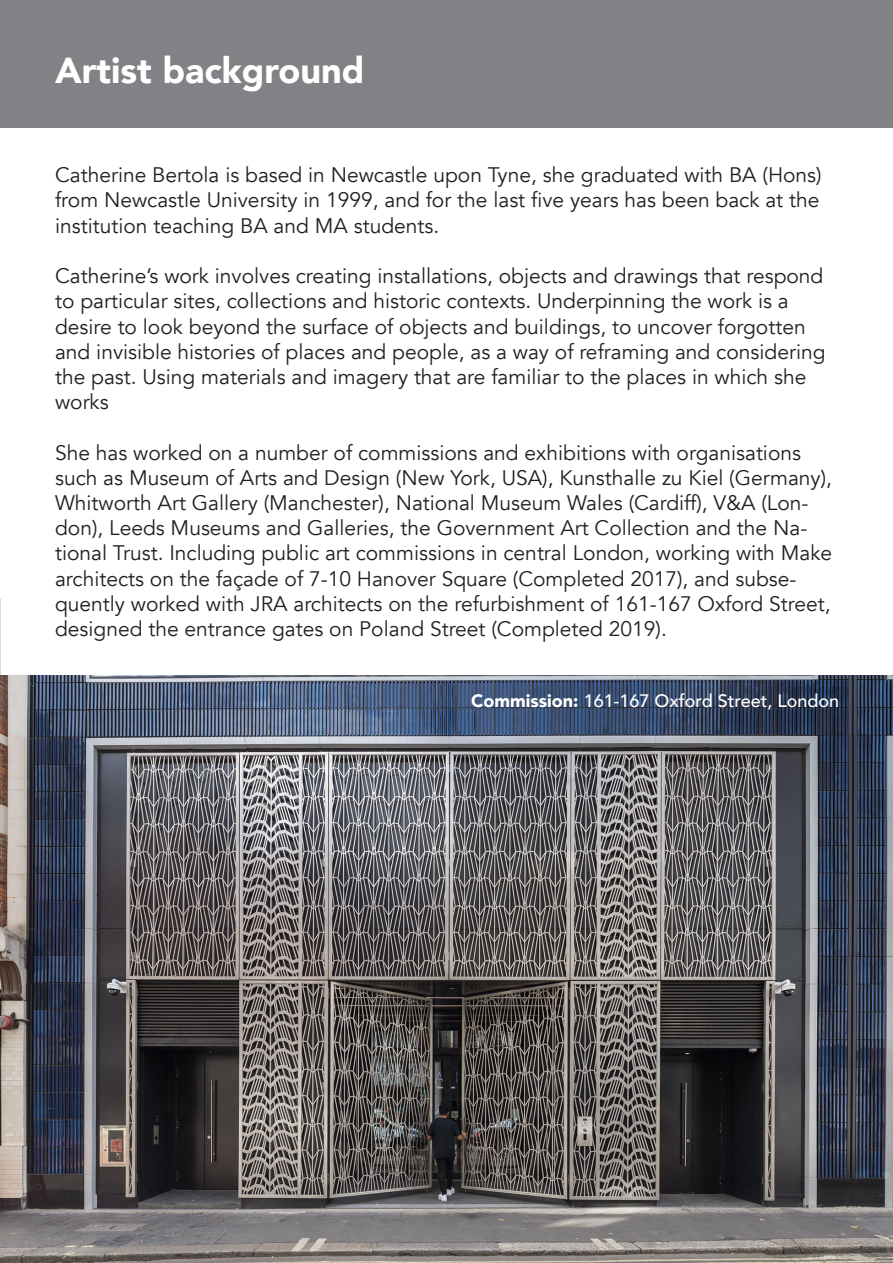
<style>
.page{position:relative;width:893px;height:1263px;background:#fff}
.page>*{position:absolute;margin:0;border:0;box-sizing:border-box;transform-origin:0 0}
.t1{font:900 36px "Avenir";color:#fff}
.t2{font:21px/25.2px "Avenir";color:#231f20}
.t3{font:500 18px "Avenir";color:#fff}
.s1{font-weight:900}
</style>
<div class="page">
<div style="left:0;top:0;width:893px;height:128px;background:#808285"></div>
<img style="left:0;top:675px;width:893px;height:588px">
<p class="t1" style="left:55px;top:39px;width:311px">Artist background</p>
<p class="t2" style="left:55px;top:163px;width:768px;text-align:justify">Catherine Bertola is based in Newcastle upon Tyne, she graduated with BA (Hons) from Newcastle University in 1999, and for the last five years has been back at the institution teaching BA and MA students.</p>
<p class="t2" style="left:55px;top:264px;width:770px">Catherine’s work involves creating installations, objects and drawings that respond to particular sites, collections and historic contexts. Underpinning the work is a</p>
<p class="t2" style="left:55px;top:314px;width:772px">desire to look beyond the surface of objects and buildings, to uncover forgotten and invisible histories of places and people, as a way of reframing and considering the past. Using materials and imagery that are familiar to the places in which she works</p>
<p class="t2" style="left:55px;top:440px;width:779px">She has worked on a number of commissions and exhibitions with organisations such as Museum of Arts and Design (New York, USA), Kunsthalle zu Kiel (Germany), Whitworth Art Gallery (Manchester), National Museum Wales (Cardiff), V&amp;A (Lon&shy;don), Leeds Museums and Galleries, the Government Art Collection and the Na&shy;tional Trust. Including public art commissions in central London, working with Make architects on the façade of 7-10 Hanover Square (Completed 2017), and subse&shy;quently worked with JRA architects on the refurbishment of 161-167 Oxford Street, designed the entrance gates on Poland Street (Completed 2019).</p>
<p class="t3" style="left:471px;top:685px;width:370px"><span class="s1">Commission:</span> 161-167 Oxford Street, London</p>
</div>
